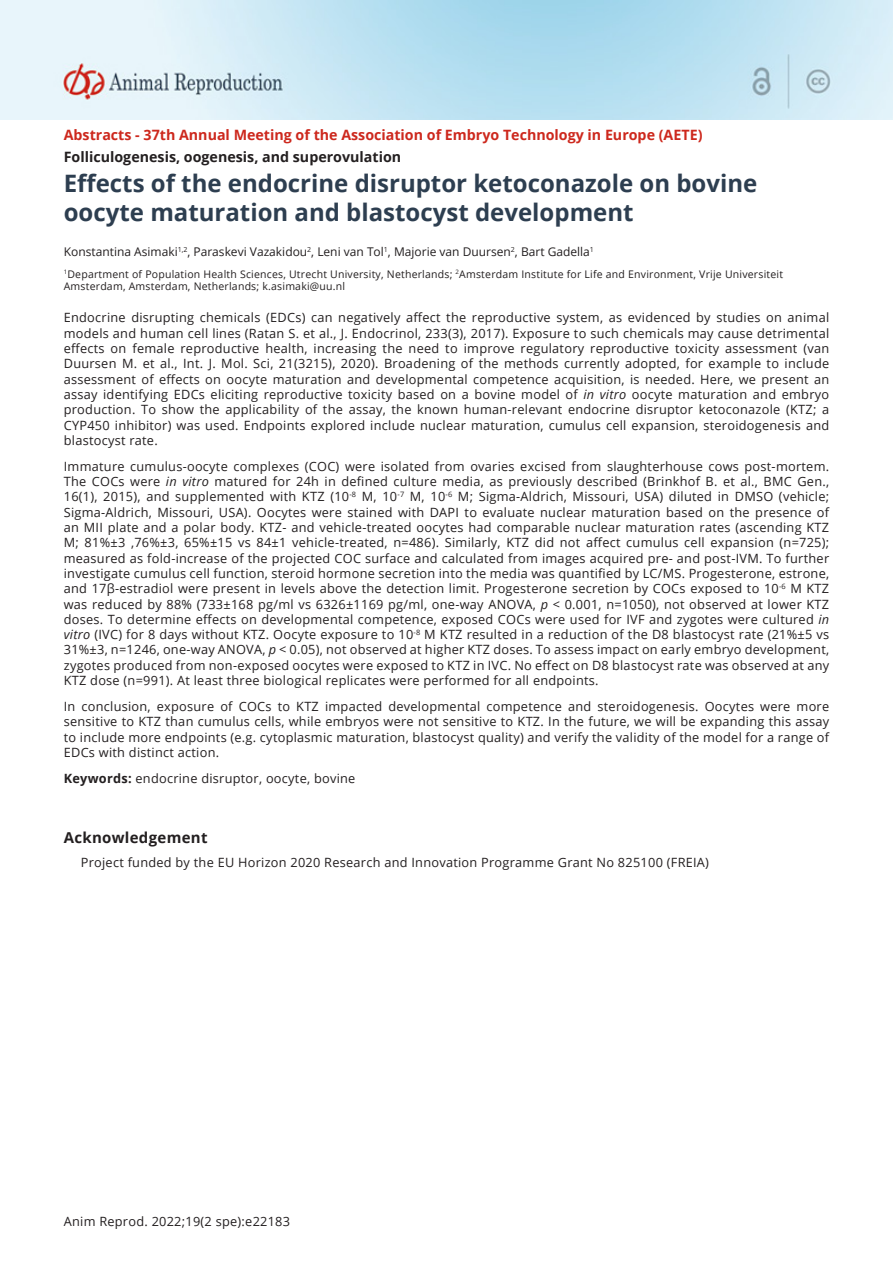
<style>
.page{position:relative;width:893px;height:1263px;background:#fff}
.page>*{position:absolute;margin:0;border:0;box-sizing:border-box;transform-origin:0 0}
.ArticleTitle{font:700 24px/28.8px "Open Sans";color:#2d3e50}
.AcknowledgmentHead{font:700 15px "Open Sans";letter-spacing:.02em;color:#231f20}
.t1{font:700 14.25px "Open Sans";color:#cd281d}
.t2{font:700 14.25px "Open Sans";color:#231f20}
.Abstract{font:12.75px/15.3px "Open Sans";letter-spacing:.02em;color:#231f20;text-align:justify}
.Acknowledgment{font:12.75px "Open Sans";letter-spacing:.02em;color:#231f20}
.Keywords{font:12.75px "Open Sans";letter-spacing:.02em;color:#231f20}
.Authors{font:12px "Open Sans";color:#231f20}
.Affiliations{font:10.5px/12.6px "Open Sans";letter-spacing:.02em;color:#231f20}
.s1{font-style:italic}
.s2{font-weight:700}
</style>
<div class="page">
<img style="left:1px;top:1px;width:892px;height:118px">
<p class="t1" style="left:64px;top:125px;width:640px">Abstracts - 37th Annual Meeting of the Association of Embryo Technology in Europe (AETE)</p>
<p class="t2" style="left:64px;top:146px;width:339px">Folliculogenesis, oogenesis, and superovulation</p>
<p class="ArticleTitle" style="left:64px;top:168px;width:695px">Effects of the endocrine disruptor ketoconazole on bovine oocyte maturation and blastocyst development</p>
<p class="Authors" style="left:64px;top:244px;width:532px">Konstantina Asimaki<sup>1,2</sup>, Paraskevi Vazakidou<sup>2</sup>, Leni van Tol<sup>1</sup>, Majorie van Duursen<sup>2</sup>, Bart Gadella<sup>1</sup></p>
<p class="Affiliations" style="left:64px;top:267px;width:721px"><sup>1</sup>Department of Population Health Sciences, Utrecht University, Netherlands; <sup>2</sup>Amsterdam Institute for Life and Environment, Vrije Universiteit<br>Amsterdam, Amsterdam, Netherlands; k.asimaki@uu.nl</p>
<p class="Abstract" style="left:64px;top:310px;width:767px">Endocrine disrupting chemicals (EDCs) can negatively affect the reproductive system, as evidenced by studies on animal models and human cell lines (Ratan S. et al., J. Endocrinol, 233(3), 2017). Exposure to such chemicals may cause detrimental effects on female reproductive health, increasing the need to improve regulatory reproductive toxicity assessment (van Duursen M. et al., Int. J. Mol. Sci, 21(3215), 2020). Broadening of the methods currently adopted, for example to include assessment of effects on oocyte maturation and developmental competence acquisition, is needed. Here, we present an assay identifying EDCs eliciting reproductive toxicity based on a bovine model of <span class="s1">in vitro</span> oocyte maturation and embryo production. To show the applicability of the assay, the known human-relevant endocrine disruptor ketoconazole (KTZ; a CYP450 inhibitor) was used. Endpoints explored include nuclear maturation, cumulus cell expansion, steroidogenesis and blastocyst rate.</p>
<p class="Abstract" style="left:64px;top:458px;width:767px">Immature cumulus-oocyte complexes (COC) were isolated from ovaries excised from slaughterhouse cows post-mortem.<br>The COCs were <span class="s1">in vitro</span> matured for 24h in defined culture media, as previously described (Brinkhof B. et al., BMC Gen., 16(1), 2015), and supplemented with KTZ (10<sup>-8</sup> M, 10<sup>-7</sup> M, 10<sup>-6</sup> M; Sigma-Aldrich, Missouri, USA) diluted in DMSO (vehicle; Sigma-Aldrich, Missouri, USA). Oocytes were stained with DAPI to evaluate nuclear maturation based on the presence of an MII plate and a polar body. KTZ- and vehicle-treated oocytes had comparable nuclear maturation rates (ascending KTZ M; 81%±3 ,76%±3, 65%±15 vs 84±1 vehicle-treated, n=486). Similarly, KTZ did not affect cumulus cell expansion (n=725); measured as fold-increase of the projected COC surface and calculated from images acquired pre- and post-IVM. To further investigate cumulus cell function, steroid hormone secretion into the media was quantified by LC/MS. Progesterone, estrone, and 17β-estradiol were present in levels above the detection limit. Progesterone secretion by COCs exposed to 10<sup>-6</sup> M KTZ was reduced by 88% (733±168 pg/ml vs 6326±1169 pg/ml, one-way ANOVA, <span class="s1">p</span> &lt; 0.001, n=1050), not observed at lower KTZ doses. To determine effects on developmental competence, exposed COCs were used for IVF and zygotes were cultured <span class="s1">in vitro</span> (IVC) for 8 days without KTZ. Oocyte exposure to 10<sup>-8</sup> M KTZ resulted in a reduction of the D8 blastocyst rate (21%±5 vs 31%±3, n=1246, one-way ANOVA, <span class="s1">p</span> &lt; 0.05), not observed at higher KTZ doses. To assess impact on early embryo development, zygotes produced from non-exposed oocytes were exposed to KTZ in IVC. No effect on D8 blastocyst rate was observed at any KTZ dose (n=991). At least three biological replicates were performed for all endpoints.</p>
<p class="Abstract" style="left:64px;top:698px;width:767px">In conclusion, exposure of COCs to KTZ impacted developmental competence and steroidogenesis. Oocytes were more sensitive to KTZ than cumulus cells, while embryos were not sensitive to KTZ. In the future, we will be expanding this assay to include more endpoints (e.g. cytoplasmic maturation, blastocyst quality) and verify the validity of the model for a range of EDCs with distinct action.</p>
<p class="Keywords" style="left:64px;top:769px;width:293px"><span class="s2">Keywords:</span> endocrine disruptor, oocyte, bovine</p>
<p class="AcknowledgmentHead" style="left:64px;top:827px;width:145px">Acknowledgement</p>
<p class="Acknowledgment" style="left:81px;top:854px;width:630px">Project funded by the EU Horizon 2020 Research and Innovation Programme Grant No 825100 (FREIA)</p>
<p class="Abstract" style="left:64px;top:1213px;width:228px">Anim Reprod. 2022;19(2 spe):e22183</p>
</div>
